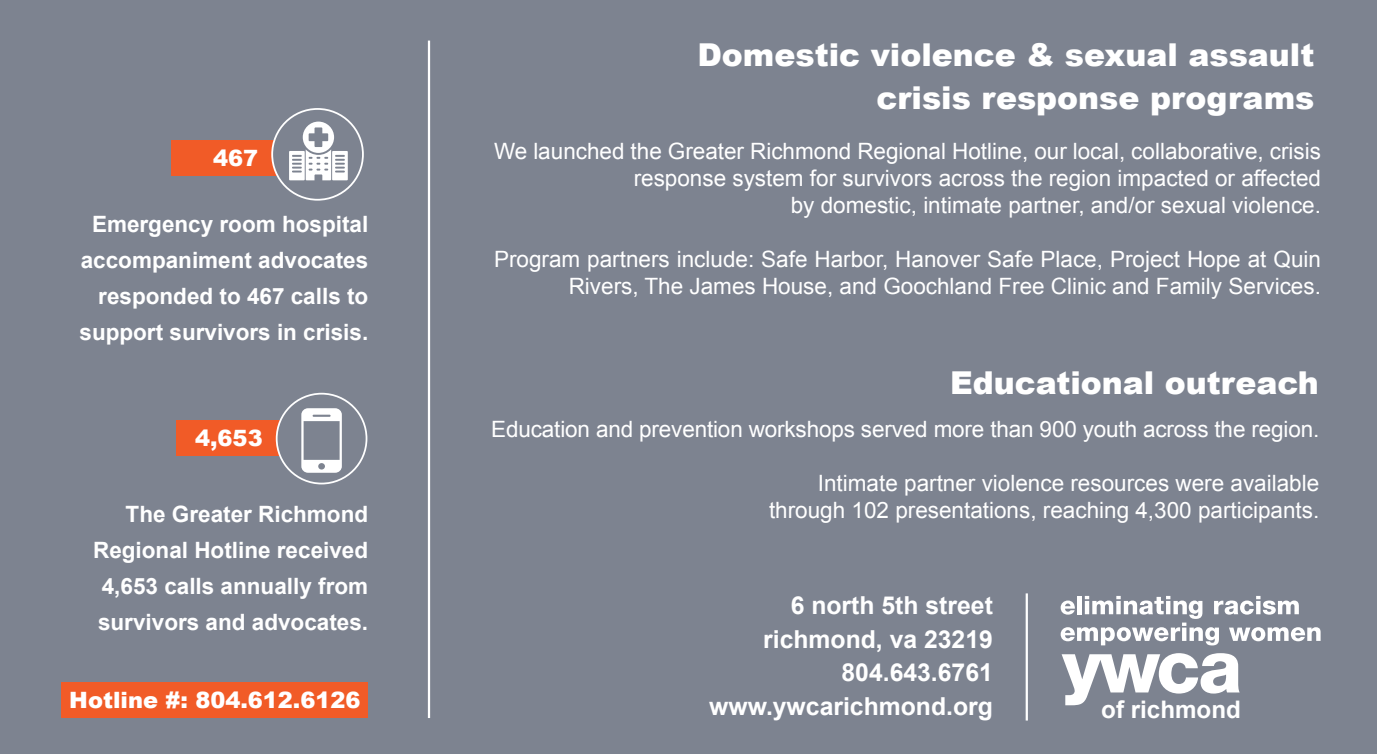
<style>
.page{position:relative;width:1377px;height:754px;background:#7d8390}
.page>*{position:absolute;margin:0;border:0;box-sizing:border-box;transform-origin:0 0}
.t1{font:900 31.5px/42.8px "Arial";color:#fff;text-align:right}
.t2{font:700 24.75px "Arial";color:#fff}
.t3{font:700 24.07px "Arial";color:#fff}
.t4{font:22.5px/27px "Arial";color:#fff;text-align:right}
.t5{font:700 22.5px/36px "Arial";color:#fff;text-align:right}
.t6{font:900 22.5px "Arial";color:#fff}
</style>
<div class="page">
<hr style="left:428px;top:41px;width:2px;height:677px;background:#fff">
<div style="left:171px;top:140px;width:107px;height:36px;background:#f15b27"></div>
<div style="left:272px;top:109px;width:91px;height:91px;background:#7d8390;border-radius:50%"></div>
<div style="left:271px;top:108px;width:93px;height:93px;border:2px solid #fff;border-radius:50%"></div>
<div style="left:176px;top:420px;width:107px;height:36px;background:#f15b27"></div>
<div style="left:277px;top:393px;width:90px;height:90px;background:#7d8390;border-radius:50%"></div>
<div style="left:276px;top:393px;width:91px;height:91px;border:2px solid #fff;border-radius:50%"></div>
<svg style="left:301px;top:408px;width:41px;height:65px"></svg>
<svg style="left:289px;top:122px;width:59px;height:58px"></svg>
<svg style="left:1061px;top:596px;width:260px;height:49px"></svg>
<svg style="left:1062px;top:653px;width:178px;height:52px"></svg>
<hr style="left:1026px;top:593px;width:2px;height:127px;background:#fff">
<div style="left:62px;top:682px;width:306px;height:36px;background:#f15b27"></div>
<p class="t6" style="left:213px;top:141px;width:47px">467</p>
<p class="t5" style="left:92px;top:207px;width:278px">Emergency room hospital</p>
<p class="t5" style="left:81px;top:243px;width:289px">accompaniment advocates</p>
<p class="t5" style="left:98px;top:279px;width:272px">responded to 467 calls to</p>
<p class="t5" style="left:79px;top:315px;width:290px">support survivors in crisis.</p>
<p class="t6" style="left:195px;top:421px;width:69px">4,653</p>
<p class="t5" style="left:93px;top:497px;width:277px">The Greater Richmond<br>Regional Hotline received<br>4,653 calls annually from survivors and advocates.</p>
<p class="t1" style="left:697px;top:32px;width:618px">Domestic violence &amp; sexual assault crisis response programs</p>
<p class="t4" style="left:494px;top:138px;width:829px">We launched the Greater Richmond Regional Hotline, our local, collaborative, crisis response system for survivors across the region impacted or affected</p>
<p class="t4" style="left:791px;top:192px;width:532px">by domestic, intimate partner, and/or sexual violence.</p>
<p class="t4" style="left:494px;top:246px;width:829px">Program partners include: Safe Harbor, Hanover Safe Place, Project Hope at Quin<br>Rivers, The James House, and Goochland Free Clinic and Family Services.</p>
<p class="t1" style="left:950px;top:360px;width:370px">Educational outreach</p>
<p class="t4" style="left:491px;top:415px;width:829px">Education and prevention workshops served more than 900 youth across the region.</p>
<p class="t4" style="left:818px;top:469px;width:503px">Intimate partner violence resources were available</p>
<p class="t4" style="left:769px;top:496px;width:552px">through 102 presentations, reaching 4,300 participants.</p>
<p class="t2" style="left:791px;top:588px;width:204px">6 north 5th street</p>
<p class="t2" style="left:763px;top:622px;width:231px">richmond, va 23219</p>
<p class="t2" style="left:842px;top:656px;width:153px">804.643.6761</p>
<p class="t6" style="left:69px;top:684px;width:293px">Hotline #: 804.612.6126</p>
<p class="t2" style="left:709px;top:690px;width:285px">www.ywcarichmond.org</p>
<p class="t3" style="left:1101px;top:693px;width:141px">of richmond</p>
</div>
